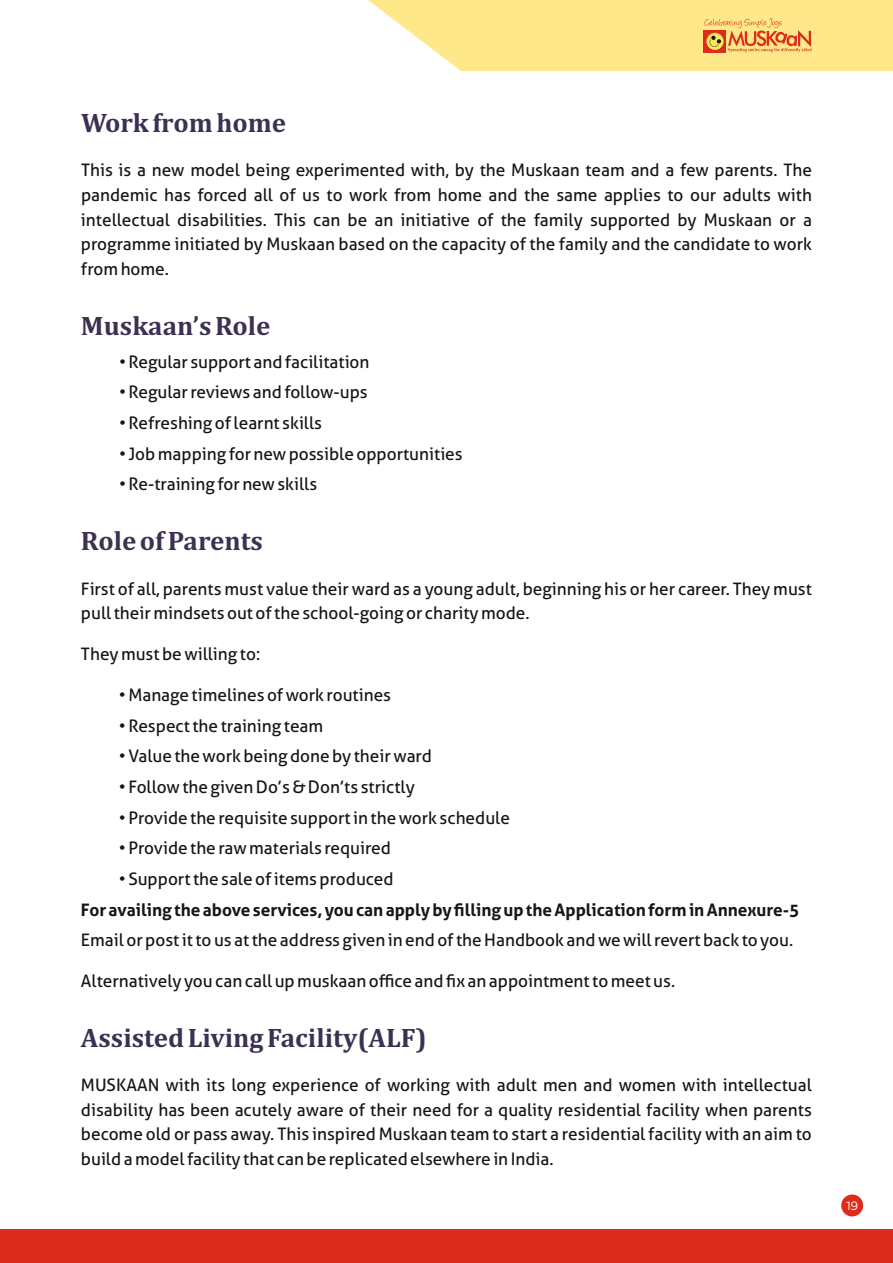
<style>
.page{position:relative;width:893px;height:1263px;background:#fff}
.page>*{position:absolute;margin:0;border:0;box-sizing:border-box;transform-origin:0 0}
.t1{font:700 27px "Cambria";color:#3c3152}
.t2{font:17.25px/24.6px "Aller";color:#151616;text-align:justify}
.t3{font:700 17.25px "Aller";color:#151616}
.t4{font:12px "Gotham";color:#fff}
</style>
<div class="page">
<div style="left:0;top:1229px;width:893px;height:34px;background:#dd2b1c"></div>
<svg style="left:368px;top:0;width:525px;height:71px;background:#fde490"></svg>
<div style="left:841px;top:1194px;width:22px;height:22px;background:#dd2b1c;border-radius:50%"></div>
<h1 class="t1" style="left:81px;top:111px;width:207px">Work from home</h1>
<p class="t2" style="left:81px;top:160px;width:732px">This is a new model being experimented with, by the Muskaan team and a few parents. The pandemic has forced all of us to work from home and the same applies to our adults with intellectual disabilities. This can be an initiative of the family supported by Muskaan or a programme initiated by Muskaan based on the capacity of the family and the candidate to work from home.</p>
<h1 class="t1" style="left:81px;top:313px;width:191px">Muskaan’s Role</h1>
<p class="t2" style="left:119px;top:351px;width:252px">• Regular support and facilitation</p>
<p class="t2" style="left:119px;top:382px;width:250px">• Regular reviews and follow-ups</p>
<p class="t2" style="left:119px;top:412px;width:205px">• Refreshing of learnt skills</p>
<p class="t2" style="left:119px;top:443px;width:345px">• Job mapping for new possible opportunities</p>
<p class="t2" style="left:119px;top:474px;width:200px">• Re-training for new skills</p>
<h1 class="t1" style="left:81px;top:529px;width:184px">Role of Parents</h1>
<p class="t2" style="left:81px;top:578px;width:732px">First of all, parents must value their ward as a young adult, beginning his or her career. They must pull their mindsets out of the school-going or charity mode.</p>
<p class="t2" style="left:81px;top:643px;width:181px">They must be willing to:</p>
<p class="t2" style="left:119px;top:684px;width:274px">• Manage timelines of work routines</p>
<p class="t2" style="left:119px;top:715px;width:206px">• Respect the training team</p>
<p class="t2" style="left:119px;top:746px;width:315px">• Value the work being done by their ward</p>
<p class="t2" style="left:119px;top:776px;width:297px">• Follow the given Do’s &amp; Don’ts strictly</p>
<p class="t2" style="left:119px;top:807px;width:393px">• Provide the requisite support in the work schedule</p>
<p class="t2" style="left:119px;top:838px;width:274px">• Provide the raw materials required</p>
<p class="t2" style="left:119px;top:868px;width:276px">• Support the sale of items produced</p>
<p class="t3" style="left:81px;top:903px;width:720px">For availing the above services, you can apply by filling up the Application form in Annexure-5</p>
<p class="t2" style="left:81px;top:930px;width:714px">Email or post it to us at the address given in end of the Handbook and we will revert back to you.</p>
<p class="t2" style="left:81px;top:970px;width:596px">Alternatively you can call up muskaan office and fix an appointment to meet us.</p>
<h1 class="t1" style="left:81px;top:1026px;width:347px">Assisted Living Facility(ALF)</h1>
<p class="t2" style="left:81px;top:1075px;width:732px">MUSKAAN with its long experience of working with adult men and women with intellectual disability has been acutely aware of their need for a quality residential facility when parents become old or pass away. This inspired Muskaan team to start a residential facility with an aim to build a model facility that can be replicated elsewhere in India.</p>
<p class="t4" style="left:846px;top:1201px;width:14px">19</p>
</div>
